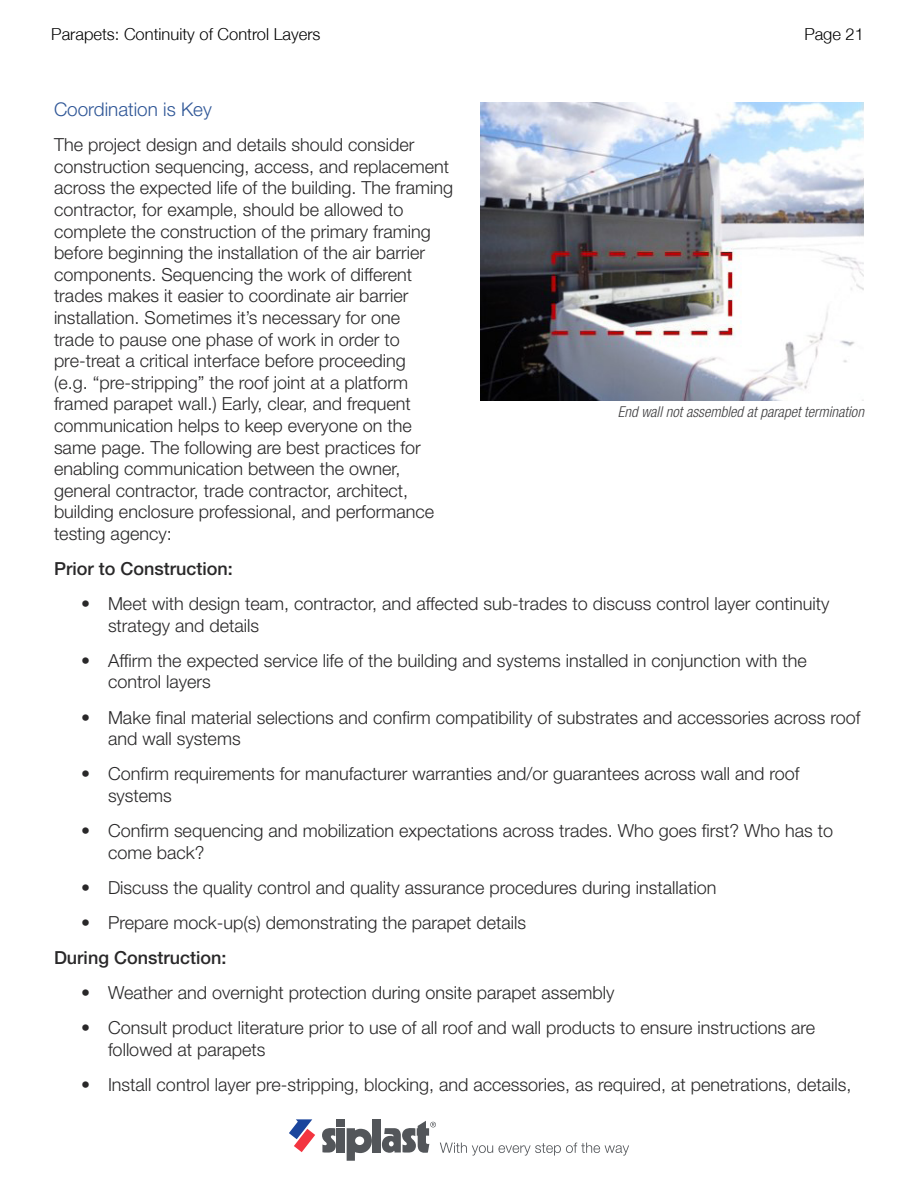
<style>
.page{position:relative;width:918px;height:1188px;background:#fff}
.page>*{position:absolute;margin:0;border:0;box-sizing:border-box;transform-origin:0 0}
.t1{font:300 18.9px "Helvetica Neue LT Std";color:#305797}
.t2{font:300 18px/21.6px "Helvetica Neue LT Std";color:#292829}
.t3{font:500 18px "Helvetica Neue LT Std";color:#292829}
.t4{font:300 16.5px "Helvetica Neue";color:#000}
.t5{font:italic 300 condensed 15px "Helvetica Neue LT Std";color:#414042}
</style>
<div class="page">
<svg style="left:289px;top:1119px;width:26px;height:33px"></svg>
<div style="left:337px;top:1128px;width:8px;height:25px;background:#53565a"></div>
<div style="left:337px;top:1119px;width:8px;height:8px;background:#53565a"></div>
<svg style="left:322px;top:1128px;width:14px;height:25px"></svg>
<div style="left:373px;top:1119px;width:8px;height:34px;background:#53565a"></div>
<svg style="left:347px;top:1128px;width:25px;height:33px"></svg>
<svg style="left:382px;top:1121px;width:247px;height:35px"></svg>
<img style="left:481px;top:103px;width:383px;height:298px">
<p class="t4" style="left:51px;top:24px;width:271px">Parapets: Continuity of Control Layers</p>
<p class="t4" style="left:804px;top:24px;width:61px">Page 21</p>
<p class="t1" style="left:54px;top:98px;width:159px">Coordination is Key</p>
<p class="t2" style="left:54px;top:134px;width:401px">The project design and details should consider construction sequencing, access, and replacement across the expected life of the building. The framing contractor, for example, should be allowed to complete the construction of the primary framing before beginning the installation of the air barrier components. Sequencing the work of different trades makes it easier to coordinate air barrier installation. Sometimes it’s necessary for one<br>trade to pause one phase of work in order to pre-treat a critical interface before proceeding<br>(e.g. “pre-stripping” the roof joint at a platform framed parapet wall.) Early, clear, and frequent communication helps to keep everyone on the same page. The following are best practices for enabling communication between the owner, general contractor, trade contractor, architect, building enclosure professional, and performance testing agency:</p>
<p class="t3" style="left:54px;top:558px;width:180px">Prior to Construction:</p>
<p class="t2" style="left:108px;top:593px;width:723px;text-indent:-27px">• Meet with design team, contractor, and affected sub-trades to discuss control layer continuity strategy and details</p>
<p class="t2" style="left:108px;top:649px;width:700px;text-indent:-27px">• Affirm the expected service life of the building and systems installed in conjunction with the control layers</p>
<p class="t2" style="left:108px;top:706px;width:754px;text-indent:-27px">• Make final material selections and confirm compatibility of substrates and accessories across roof and wall systems</p>
<p class="t2" style="left:108px;top:763px;width:693px;text-indent:-27px">• Confirm requirements for manufacturer warranties and/or guarantees across wall and roof systems</p>
<p class="t2" style="left:108px;top:819px;width:727px;text-indent:-27px">• Confirm sequencing and mobilization expectations across trades. Who goes first? Who has to come back?</p>
<p class="t2" style="left:81px;top:876px;width:637px">• Discuss the quality control and quality assurance procedures during installation</p>
<p class="t2" style="left:81px;top:911px;width:447px">• Prepare mock-up(s) demonstrating the parapet details</p>
<p class="t3" style="left:54px;top:947px;width:174px">During Construction:</p>
<p class="t2" style="left:81px;top:981px;width:535px">• Weather and overnight protection during onsite parapet assembly</p>
<p class="t2" style="left:108px;top:1017px;width:709px;text-indent:-27px">• Consult product literature prior to use of all roof and wall products to ensure instructions are followed at parapets</p>
<p class="t2" style="left:81px;top:1073px;width:772px">• Install control layer pre-stripping, blocking, and accessories, as required, at penetrations, details,</p>
<p class="t5" style="left:618px;top:403px;width:248px">End wall not assembled at parapet termination</p>
</div>
